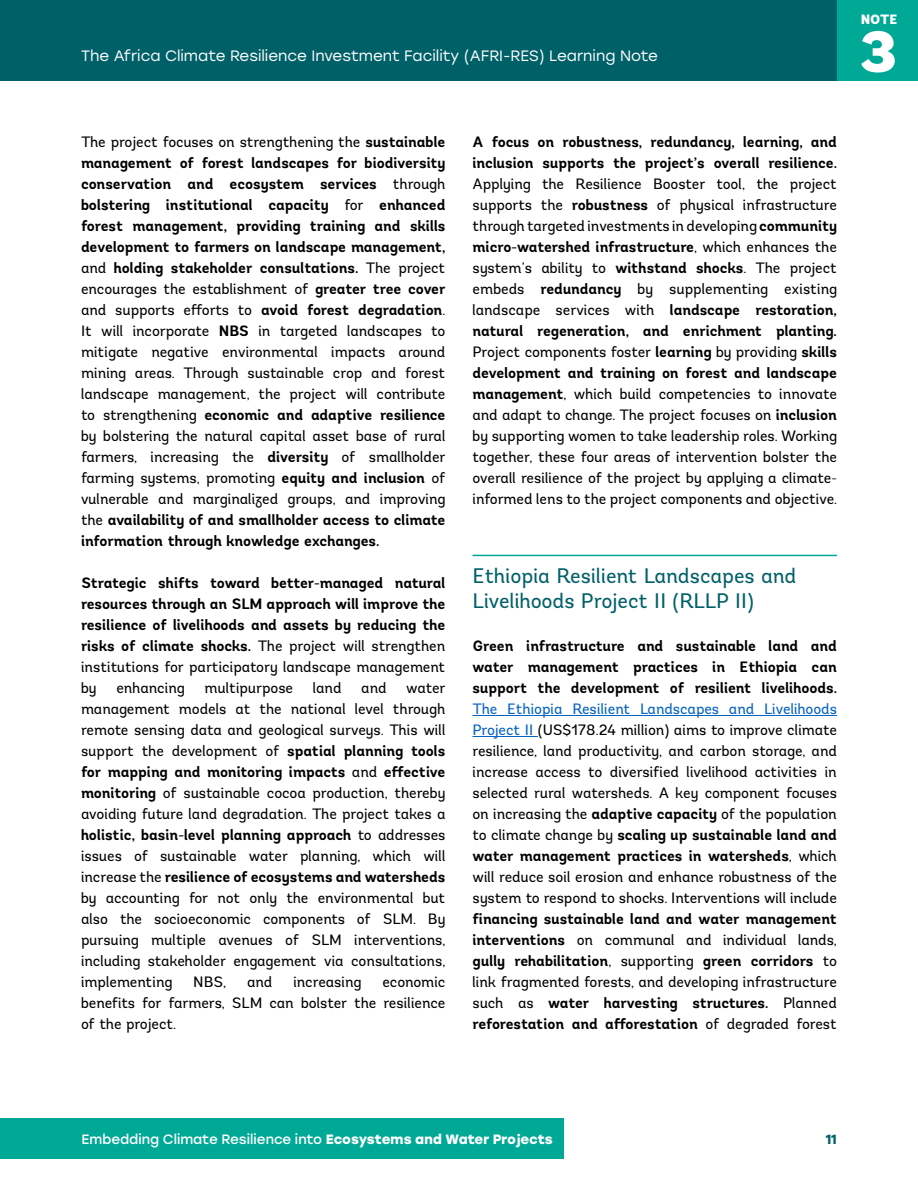
<style>
.page{position:relative;width:918px;height:1188px;background:#fff}
.page>*{position:absolute;margin:0;border:0;box-sizing:border-box;transform-origin:0 0}
.t1{font:900 58.5px "Andes";color:#fff}
.NOTE_H2{font:21px/25.2px "Andes";letter-spacing:-.005em;color:#006068}
.NOTE_P{font:15px/21px "Andes";letter-spacing:-.01em;color:#000;text-align:justify}
.NOTE_P-2{font:700 15px/21px "Andes";letter-spacing:-.01em;color:#000;text-align:justify}
.t2{font:15px "Stolzl";color:#fff}
.t3{font:13.5px "Stolzl";color:#fff}
.t4{font:900 13.5px "Andes";color:#fff}
.t5{font:700 13.5px "Stolzl";color:#006068}
.s1{font-weight:700}
.s2{font-weight:400}
.s3{color:#0563c1}
.s4{font-family:"Andes";font-weight:900}
</style>
<div class="page">
<div style="left:0;top:1118px;width:564px;height:41px;background:#00a996"></div>
<div style="left:0;top:0;width:918px;height:81px;background:#006068"></div>
<div style="left:837px;top:0;width:81px;height:81px;background:#00a996"></div>
<hr style="left:472px;top:555px;width:365px;height:1px;background:#00a996">
<hr style="left:472px;top:715px;width:365px;height:1px;background:#0563c1">
<hr style="left:472px;top:736px;width:66px;height:1px;background:#0563c1">
<p class="t2" style="left:81px;top:45px;width:579px">The Africa Climate Resilience Investment Facility (AFRI-RES) Learning Note</p>
<p class="t4" style="left:861px;top:11px;width:38px">NOTE</p>
<h1 class="t1" style="left:858px;top:13px;width:41px">3</h1>
<p class="NOTE_P" style="left:81px;top:131px;width:366px">The project focuses on strengthening the <span class="s1">sustainable management of forest landscapes for biodiversity conservation and ecosystem services</span> through <span class="s1">bolstering institutional capacity</span> for <span class="s1">enhanced forest management, providing training and skills development to farmers on landscape management, </span>and <span class="s1">holding stakeholder consultations.</span> The project encourages the establishment of <span class="s1">greater tree cover </span>and supports efforts to <span class="s1">avoid forest degradation</span>.<br>It will incorporate <span class="s1">NBS</span> in targeted landscapes to mitigate negative environmental impacts around mining areas. Through sustainable crop and forest landscape management, the project will contribute to strengthening <span class="s1">economic and adaptive resilience </span>by bolstering the natural capital asset base of rural farmers, increasing the <span class="s1">diversity</span> of smallholder farming systems, promoting <span class="s1">equity and inclusion</span> of vulnerable and marginalized groups, and improving the <span class="s1">availability of and smallholder access to climate information through knowledge exchanges.</span></p>
<p class="NOTE_P-2" style="left:81px;top:573px;width:366px">Strategic shifts toward better-managed natural resources through an SLM approach will improve the resilience of livelihoods and assets by reducing the risks of climate shocks. <span class="s2">The project will strengthen institutions for participatory landscape management by</span></p>
<p class="NOTE_P" style="left:116px;top:677px;width:70px">enhancing</p>
<p class="NOTE_P" style="left:204px;top:677px;width:90px">multipurpose</p>
<p class="NOTE_P" style="left:313px;top:677px;width:30px">land</p>
<p class="NOTE_P" style="left:361px;top:677px;width:27px">and</p>
<p class="NOTE_P" style="left:81px;top:677px;width:366px;text-indent:325px">water management models at the national level through remote sensing data and geological surveys. This will support the development of <span class="s1">spatial planning tools for mapping and monitoring impacts</span> and <span class="s1">effective monitoring</span> of sustainable cocoa production, thereby avoiding future land degradation. The project takes a <span class="s1">holistic, basin-level planning approach</span> to addresses issues of sustainable water planning, which will increase the <span class="s1">resilience of ecosystems and watersheds </span>by accounting for not only the environmental but also the socioeconomic components of SLM. By pursuing multiple avenues of SLM interventions, including stakeholder engagement via consultations, implementing</p>
<p class="NOTE_P" style="left:193px;top:971px;width:35px">NBS,</p>
<p class="NOTE_P" style="left:247px;top:971px;width:27px">and</p>
<p class="NOTE_P" style="left:293px;top:971px;width:70px">increasing</p>
<p class="NOTE_P" style="left:81px;top:971px;width:366px;text-indent:301px">economic benefits for farmers, SLM can bolster the resilience of the project.</p>
<p class="NOTE_P" style="left:472px;top:131px;width:366px"><span class="s1">A focus on robustness, redundancy, learning, and inclusion supports the project’s overall resilience.<br></span>Applying the Resilience Booster tool, the project supports the <span class="s1">robustness</span> of physical infrastructure through targeted investments in developing <span class="s1">community micro-watershed infrastructure</span>, which enhances the system’s ability to <span class="s1">withstand shocks</span>. The project embeds <span class="s1">redundancy</span> by supplementing existing landscape services with <span class="s1">landscape restoration, natural regeneration, and enrichment planting.<br></span>Project components foster <span class="s1">learning</span> by providing <span class="s1">skills development and training on forest and landscape management</span>, which build competencies to innovate and adapt to change. The project focuses on <span class="s1">inclusion </span>by supporting women to take leadership roles. Working together, these four areas of intervention bolster the overall resilience of the project by applying a climate&shy;informed lens to the project components and objective.</p>
<h3 class="NOTE_H2" style="left:472px;top:563px;width:326px">Ethiopia Resilient Landscapes and<br>Livelihoods Project II (RLLP II)</h3>
<p class="NOTE_P" style="left:472px;top:635px;width:366px"><span class="s1">Green infrastructure and sustainable land and water management practices in Ethiopia can support the development of resilient livelihoods.<br></span><span class="s3">The Ethiopia Resilient Landscapes and Livelihoods Project II</span> (US$178.24 million) aims to improve climate resilience, land productivity, and carbon storage, and increase access to diversified livelihood activities in selected rural watersheds. A key component focuses on increasing the <span class="s1">adaptive capacity</span> of the population to climate change by <span class="s1">scaling up sustainable land and water management practices in watersheds</span>, which will reduce soil erosion and enhance robustness of the system to respond to shocks. Interventions will include <span class="s1">financing sustainable land and water management interventions</span> on communal and individual lands, <span class="s1">gully rehabilitation</span>, supporting <span class="s1">green corridors</span> to link fragmented forests, and developing infrastructure such as <span class="s1">water harvesting structures.</span> Planned <span class="s1">reforestation and afforestation</span> of degraded forest</p>
<p class="t3" style="left:82px;top:1130px;width:473px">Embedding Climate Resilience into <span class="s1">Ecosystems and Water Pro</span><span class="s4">j</span><span class="s1">ects</span></p>
<p class="t5" style="left:826px;top:1130px;width:13px">11</p>
</div>
